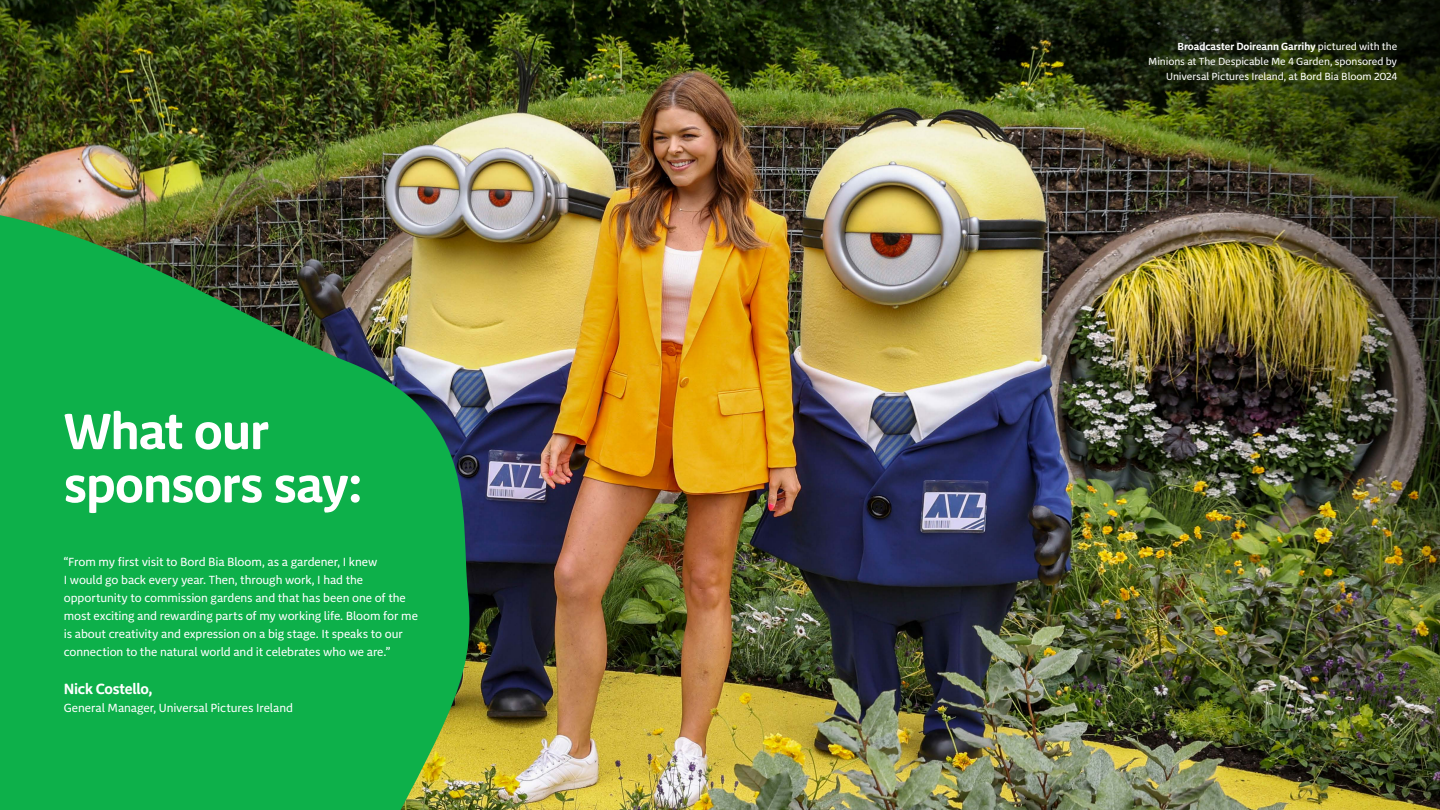
<style>
.page{position:relative;width:1440px;height:810px;background:#fff}
.page>*{position:absolute;margin:0;border:0;box-sizing:border-box;transform-origin:0 0}
.t1{font:700 51px/53.2px "Bord Bia Sans";letter-spacing:-.015em;color:#fff}
.t2{font:700 15px "Bord Bia Sans";letter-spacing:-.02em;color:#fff}
.t3{font:12px/18px "Bord Bia Sans";letter-spacing:-.01em;color:#fff}
.t4{font:10.5px/15px "Bord Bia Sans";letter-spacing:-.01em;color:#fff;text-align:right}
.s1{font-weight:700}
</style>
<div class="page">
<img style="left:0;top:0;width:1087px;height:810px">
<img style="left:0;top:65px;width:481px;height:745px">
<img style="left:1087px;top:0;width:353px;height:810px">
<h1 class="t1" style="left:64px;top:404px;width:300px">What our sponsors say:</h1>
<p class="t3" style="left:64px;top:553px;width:356px">“From my first visit to Bord Bia Bloom, as a gardener, I knew<br>I would go back every year. Then, through work, I had the opportunity to commission gardens and that has been one of the most exciting and rewarding parts of my working life. Bloom for me is about creativity and expression on a big stage. It speaks to our connection to the natural world and it celebrates who we are.”</p>
<p class="t2" style="left:64px;top:680px;width:90px">Nick Costello,</p>
<p class="t3" style="left:64px;top:699px;width:231px">General Manager, Universal Pictures Ireland</p>
<p class="t4" style="left:1148px;top:39px;width:250px"><span class="s1">Broadcaster Doireann Garrihy</span> pictured with the<br>Minions at The Despicable Me 4 Garden, sponsored by<br>Universal Pictures Ireland, at Bord Bia Bloom 2024</p>
</div>
